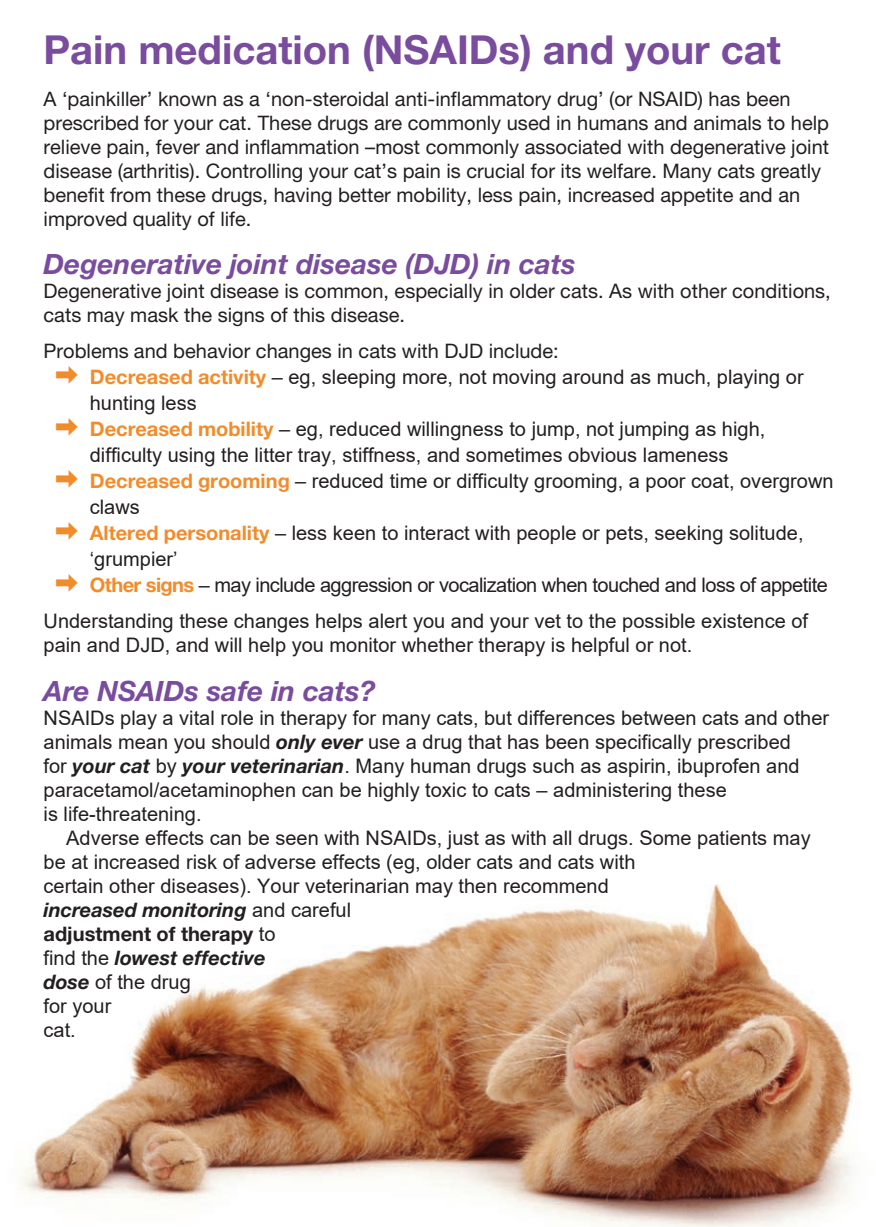
<style>
.page{position:relative;width:876px;height:1227px;background:#fff}
.page>*{position:absolute;margin:0;border:0;box-sizing:border-box;transform-origin:0 0}
.t1{font:700 40px "Helvetica Neue";color:#794c9e}
.t2{font:italic 700 28px "Helvetica Neue";color:#794c9e}
.t3{font:20px/24px "Arial";color:#231f20}
.t4{font:20px/24px "Helvetica Neue";color:#231f20}
.t5{font:20px "Arial";letter-spacing:-.03em;color:#231f20}
.t6{font:italic 700 20px/24px "Helvetica Neue";color:#231f20}
.s1{font-family:"Hira Kaku Pro W6";font-size:24px;color:#f28c2b}
.s2{font-family:"Helvetica Neue";font-weight:700;color:#f28c2b}
.s3{font-family:"Helvetica Neue";font-weight:700;font-style:italic}
.s4{font-family:"Arial";font-weight:400;font-style:normal}
.s5{font-style:normal}
</style>
<div class="page">
<img style="left:22px;top:884px;width:831px;height:343px">
<h1 class="t1" style="left:44px;top:25px;width:738px">Pain medication (NSAIDs) and your cat</h1>
<p class="t4" style="left:44px;top:87px;width:786px">A ‘painkiller’ known as a ‘non-steroidal anti-inflammatory drug’ (or NSAID) has been prescribed for your cat. These drugs are commonly used in humans and animals to help relieve pain, fever and inflammation –most commonly associated with degenerative joint disease (arthritis). Controlling your cat’s pain is crucial for its welfare. Many cats greatly benefit from these drugs, having better mobility, less pain, increased appetite and an improved quality of life.</p>
<h2 class="t2" style="left:44px;top:247px;width:533px">Degenerative joint disease (DJD) in cats</h2>
<p class="t4" style="left:44px;top:279px;width:788px">Degenerative joint disease is common, especially in older cats. As with other conditions, cats may mask the signs of this disease.</p>
<p class="t4" style="left:44px;top:339px;width:516px">Problems and behavior changes in cats with DJD include:</p>
<p class="t3" style="left:55px;top:365px;width:750px"><span class="s1">➡</span> <span class="s2">Decreased activity</span> – eg, sleeping more, not moving around as much, playing or</p>
<p class="t3" style="left:90px;top:391px;width:108px">hunting less</p>
<p class="t3" style="left:55px;top:417px;width:711px"><span class="s1">➡</span> <span class="s2">Decreased mobility</span> – eg, reduced willingness to jump, not jumping as high,</p>
<p class="t3" style="left:90px;top:443px;width:640px">difficulty using the litter tray, stiffness, and sometimes obvious lameness</p>
<p class="t3" style="left:55px;top:469px;width:779px"><span class="s1">➡</span> <span class="s2">Decreased grooming</span> – reduced time or difficulty grooming, a poor coat, overgrown</p>
<p class="t3" style="left:90px;top:495px;width:51px">claws</p>
<p class="t3" style="left:55px;top:521px;width:749px"><span class="s1">➡</span> <span class="s2">Altered personality</span> – less keen to interact with people or pets, seeking solitude,</p>
<p class="t3" style="left:90px;top:547px;width:89px">ʻgrumpierʼ</p>
<p class="t5" style="left:55px;top:571px;width:774px"><span class="s1">➡</span> <span class="s2">Other signs</span> – may include aggression or vocalization when touched and loss of appetite</p>
<p class="t3" style="left:44px;top:609px;width:765px">Understanding these changes helps alert you and your vet to the possible existence of pain and DJD, and will help you monitor whether therapy is helpful or not.</p>
<h2 class="t2" style="left:44px;top:673px;width:333px">Are NSAIDs safe in cats?</h2>
<p class="t3" style="left:44px;top:705px;width:786px">NSAIDs play a vital role in therapy for many cats, but differences between cats and other animals mean you should <span class="s3">only ever</span> use a drug that has been specifically prescribed<br>for <span class="s3">your cat</span> by <span class="s3">your veterinarian</span>. Many human drugs such as aspirin, ibuprofen and paracetamol/acetaminophen can be highly toxic to cats – administering these<br>is life-threatening.</p>
<p class="t3" style="left:44px;top:825px;width:768px;text-indent:23px">Adverse effects can be seen with NSAIDs, just as with all drugs. Some patients may be at increased risk of adverse effects (eg, older cats and cats with<br>certain other diseases). Your veterinarian may then recommend</p>
<p class="t6" style="left:44px;top:897px;width:309px">increased monitoring <span class="s4">and careful </span><span class="s5">adjustment of therapy</span> <span class="s4">to<br>find the</span> lowest effective</p>
<p class="t3" style="left:44px;top:969px;width:149px"><span class="s3">dose</span> of the drug for your<br>cat.</p>
</div>
